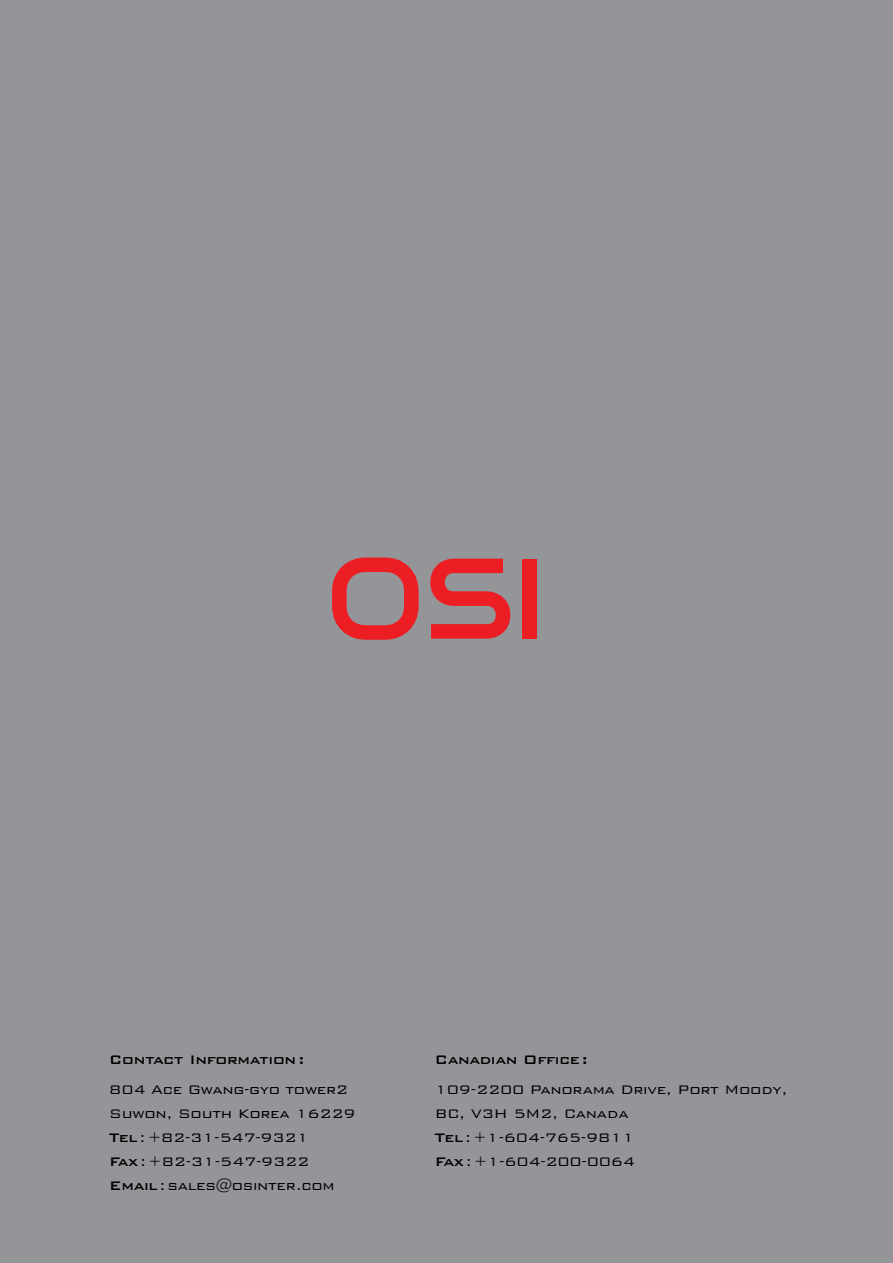
<style>
.page{position:relative;width:893px;height:1263px;background:#939598}
.page>*{position:absolute;margin:0;border:0;box-sizing:border-box;transform-origin:0 0}
.t1{font:114.15px "Audiowide";color:#ed1d24}
.t2{font:300 16.5px/24px "Bank Gothic BT";letter-spacing:-.02em;color:#000}
.t3{font:500 16.5px "Bank Gothic BT";letter-spacing:-.02em;color:#000}
.s1{font-weight:500}
</style>
<div class="page">
<hr style="left:892px;top:0;width:1px;height:1263px;background:#000">
<h1 class="t1" style="left:326px;top:526px;width:221px">O S I</h1>
<p class="t3" style="left:109px;top:1050px;width:196px">Contact Information :</p>
<p class="t2" style="left:109px;top:1077px;width:248px">804 Ace Gwang-gyo tower2<br>Suwon, South Korea 16229<br><span class="s1">Tel</span> : +82-31-547-9321<br><span class="s1">Fax</span> : +82-31-547-9322<br><span class="s1">Email</span> : sales@osinter.com</p>
<p class="t3" style="left:435px;top:1050px;width:154px">Canadian Office :</p>
<p class="t2" style="left:435px;top:1077px;width:354px">109-2200 Panorama Drive, Port Moody,<br>BC, V3H 5M2, Canada<br><span class="s1">Tel</span> : +1-604-765-9811<br><span class="s1">Fax</span> : +1-604-200-0064</p>
</div>
